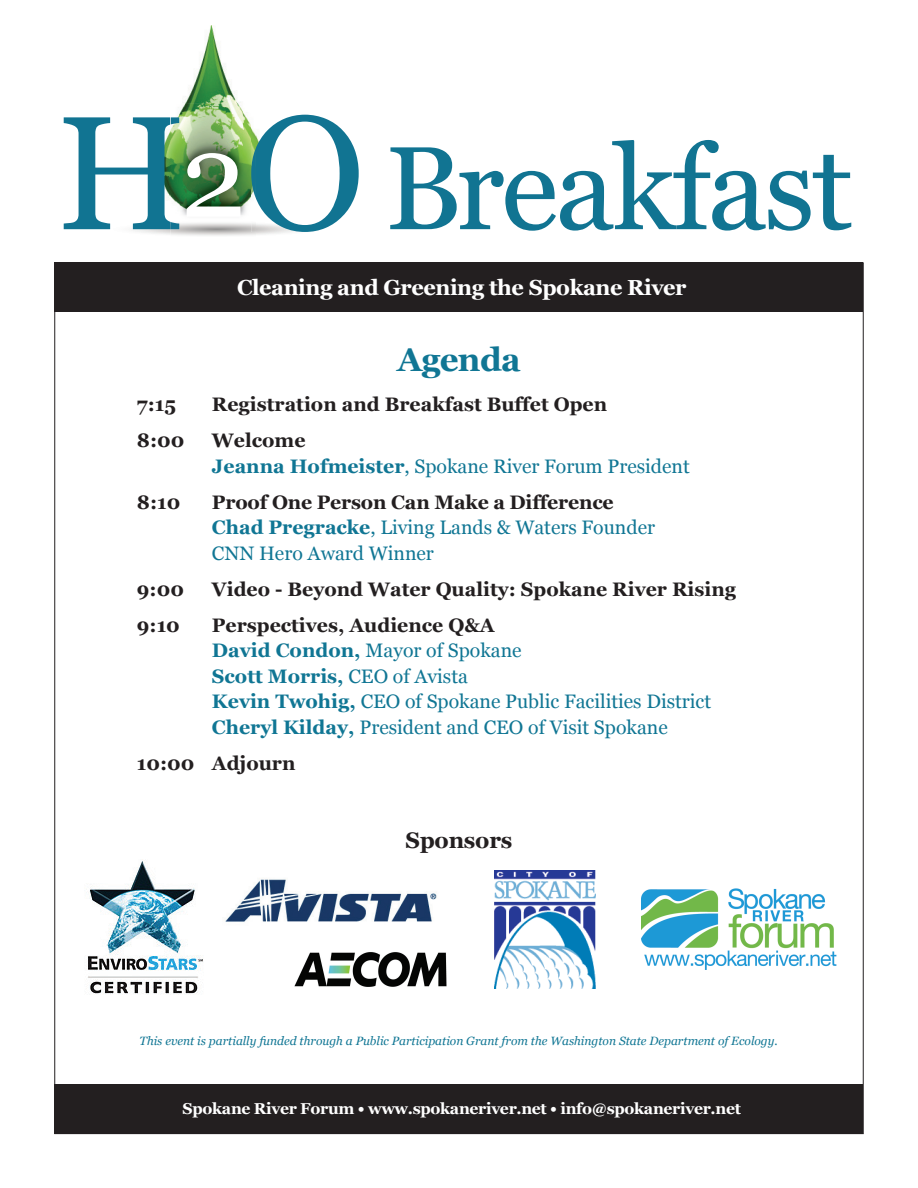
<style>
.page{position:relative;width:918px;height:1188px;background:#fff}
.page>*{position:absolute;margin:0;border:0;box-sizing:border-box;transform-origin:0 0}
.t1{font:118.05px "Georgia";letter-spacing:-.025em;color:#117492}
.t2{font:700 33px "Georgia";letter-spacing:-.02em;color:#107694}
.t3{font:700 22.5px "Georgia";letter-spacing:-.01em;color:#231f20}
.t4{font:700 21.75px "Georgia";letter-spacing:-.02em;color:#fff}
.t5{font:19.5px/25.5px "Georgia";color:#107694}
.t6{font:700 19.5px "Georgia";color:#231f20}
.t7{font:700 15.75px "Georgia";letter-spacing:-.02em;color:#fff}
.t8{font:italic 12px "Georgia";color:#107694}
.s1{font-size:161.4px}
.s2{color:#fff}
.s3{font-weight:700;color:#231f20}
.s4{font-weight:700}
</style>
<div class="page">
<img style="left:160px;top:25px;width:103px;height:175px">
<img style="left:171px;top:103px;width:85px;height:112px">
<img style="left:171px;top:124px;width:8px;height:91px">
<svg style="left:171px;top:117px;width:8px;height:7px"></svg>
<svg style="left:132px;top:215px;width:170px;height:21px"></svg>
<img style="left:251px;top:115px;width:5px;height:100px">
<img style="left:251px;top:148px;width:5px;height:51px">
<div style="left:55px;top:1084px;width:808px;height:50px;background:#231f20"></div>
<div style="left:55px;top:263px;width:808px;height:49px;background:#231f20"></div>
<img style="left:225px;top:878px;width:212px;height:44px">
<img style="left:495px;top:870px;width:100px;height:118px">
<img style="left:86px;top:861px;width:117px;height:134px">
<img style="left:642px;top:888px;width:195px;height:82px">
<img style="left:294px;top:952px;width:153px;height:35px">
<h1 class="t1" style="left:56px;top:117px;width:799px"><span class="s1">H</span><span class="s2">2</span><span class="s1">O</span> Breakfast</h1>
<p class="t4" style="left:237px;top:274px;width:451px">Cleaning and Greening the Spokane River</p>
<h2 class="t2" style="left:397px;top:338px;width:125px">Agenda</h2>
<p class="t6" style="left:137px;top:392px;width:41px">7:15</p>
<p class="t6" style="left:212px;top:392px;width:397px">Registration and Breakfast Buffet Open</p>
<p class="t6" style="left:137px;top:428px;width:49px">8:00</p>
<p class="t5" style="left:212px;top:428px;width:479px"><span class="s3">Welcome<br></span><span class="s4">Jeanna Hofmeister</span>, Spokane River Forum President</p>
<p class="t6" style="left:137px;top:489px;width:45px">8:10</p>
<p class="t5" style="left:212px;top:490px;width:445px"><span class="s3">Proof One Person Can Make a Difference<br></span><span class="s4">Chad Pregracke</span>, Living Lands &amp; Waters Founder<br>CNN Hero Award Winner</p>
<p class="t6" style="left:137px;top:576px;width:49px">9:00</p>
<p class="t6" style="left:212px;top:576px;width:526px">Video - Beyond Water Quality: Spokane River Rising</p>
<p class="t6" style="left:137px;top:612px;width:45px">9:10</p>
<p class="t5" style="left:212px;top:613px;width:501px"><span class="s3">Perspectives, Audience Q&amp;A<br></span><span class="s4">David Condon,</span> Mayor of Spokane<br><span class="s4">Scott Morris,</span> CEO of Avista<br><span class="s4">Kevin Twohig,</span> CEO of Spokane Public Facilities District <span class="s4">Cheryl Kilday,</span> President and CEO of Visit Spokane</p>
<p class="t6" style="left:137px;top:750px;width:160px">10:00 Adjourn</p>
<p class="t3" style="left:406px;top:826px;width:108px">Sponsors</p>
<p class="t8" style="left:140px;top:1033px;width:640px">This event is partially funded through a Public Participation Grant from the Washington State Department of Ecology.</p>
<p class="t7" style="left:183px;top:1098px;width:560px">Spokane River Forum • www.spokaneriver.net • info@spokaneriver.net</p>
</div>
